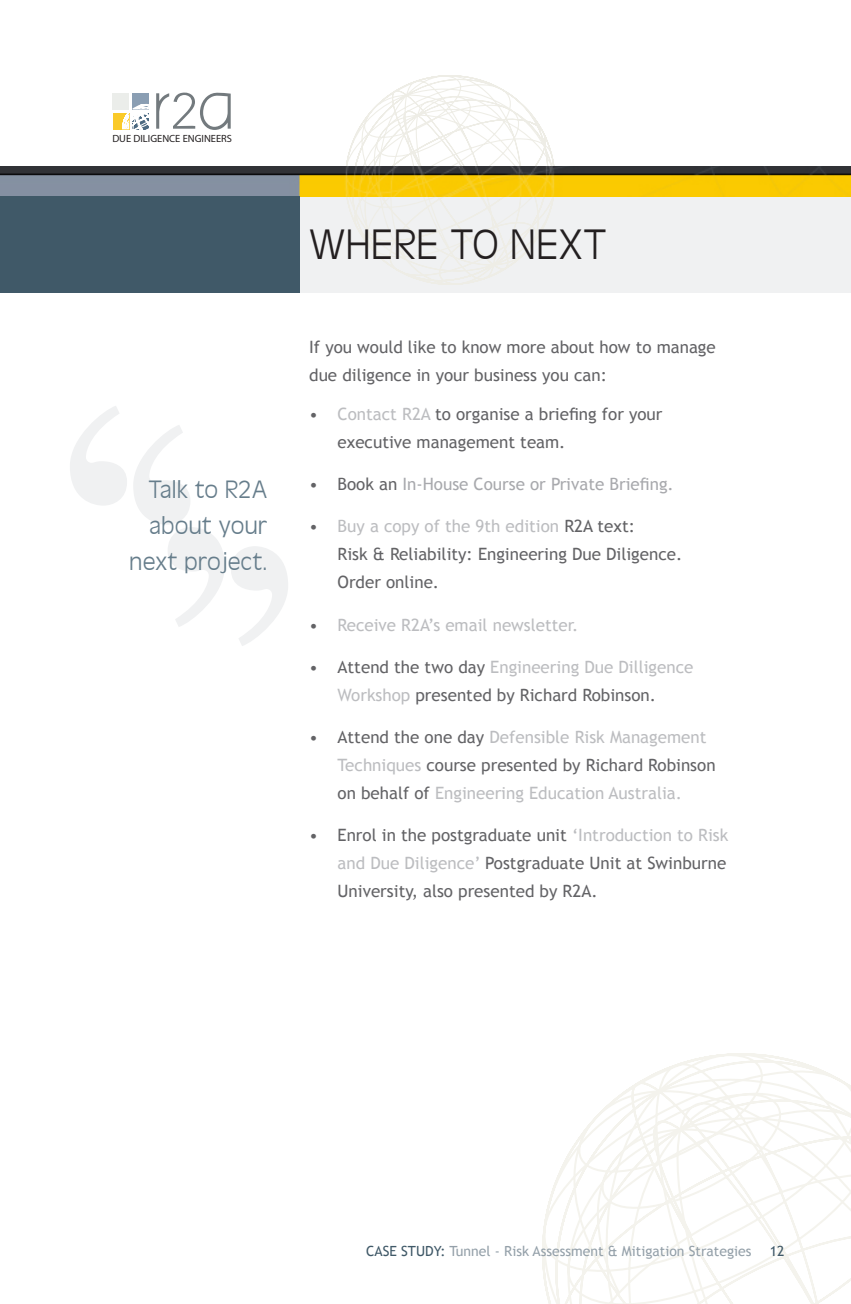
<style>
.page{position:relative;width:851px;height:1304px;background:#fff}
.page>*{position:absolute;margin:0;border:0;box-sizing:border-box;transform-origin:0 0}
.Heading_1_-_Section{font:44px "Antique Oli T Ligh";color:#231f20}
.t1{font:26px/36px "Antique Oli T Ligh";color:#667d8b;text-align:right}
.Body___point{font:17px/28px "Trebuchet MS";color:#636366}
.Body___point-2{font:17px/28px "Trebuchet MS";color:#bcbdc0}
.Body{font:17px/28px "Trebuchet MS";color:#636366}
.Body___point-3{font:17px "Trebuchet MS";color:#a8a9ad}
.t2{font:14px "Trebuchet MS";color:#94a0a9}
.t3{font:14px "Trebuchet MS";color:#405968}
.t4{font:condensed 10.4px "Frutiger";color:#231f20}
.s1{color:#bcbdc0}
.s2{color:#636366}
.s3{color:#405968}
</style>
<div class="page">
<svg style="left:542px;top:1053px;width:308px;height:251px"></svg>
<div style="left:299px;top:196px;width:551px;height:97px;background:#f0f1f2"></div>
<svg style="left:345px;top:75px;width:210px;height:210px"></svg>
<img style="left:0;top:167px;width:850px;height:29px">
<svg style="left:156px;top:93px;width:75px;height:37px"></svg>
<div style="left:113px;top:93px;width:16px;height:17px;background:#ebedea"></div>
<div style="left:113px;top:113px;width:16px;height:16px;background:#faca29"></div>
<div style="left:132px;top:93px;width:17px;height:17px;background:#8a9eb3"></div>
<svg style="left:122px;top:104px;width:27px;height:25px"></svg>
<div style="left:0;top:196px;width:299px;height:97px;background:#405968"></div>
<svg style="left:231px;top:546px;width:57px;height:100px"></svg>
<svg style="left:70px;top:406px;width:57px;height:99px"></svg>
<svg style="left:133px;top:425px;width:92px;height:202px"></svg>
<p class="t4" style="left:112px;top:134px;width:121px">DUE DILIGENCE ENGINEERS</p>
<p class="t1" style="left:129px;top:472px;width:140px">Talk to R2A about your next project.</p>
<p class="Heading_1_-_Section" style="left:309px;top:221px;width:299px">WHERE TO NEXT</p>
<p class="Body" style="left:309px;top:333px;width:408px">If you would like to know more about how to manage due diligence in your business you can:</p>
<p class="Body___point" style="left:337px;top:400px;width:326px;text-indent:-28px">• <span class="s1">Contact R2A</span> to organise a briefing for your executive management team.</p>
<p class="Body___point-3" style="left:309px;top:474px;width:366px"><span class="s2">• Book an</span> In-House Course or Private Briefing.</p>
<p class="Body___point" style="left:337px;top:513px;width:346px;text-indent:-28px">• <span class="s1">Buy a copy of the 9th edition</span> R2A text:<br>Risk &amp; Reliability: Engineering Due Diligence.<br>Order online.</p>
<p class="Body___point-2" style="left:309px;top:611px;width:271px"><span class="s2">•</span> Receive R2A’s email newsletter.</p>
<p class="Body___point" style="left:309px;top:653px;width:385px;text-align:center">• Attend the two day <span class="s1">Engineering Due Dilligence<br>Workshop</span> presented by Richard Robinson.</p>
<p class="Body___point-2" style="left:337px;top:723px;width:379px;text-indent:-28px"><span class="s2">• Attend the one day</span> Defensible Risk Management<br>Techniques <span class="s2">course presented by Richard Robinson on behalf of</span> Engineering Education Australia.</p>
<p class="Body___point" style="left:337px;top:821px;width:392px;text-align:justify;text-indent:-28px">• Enrol in the postgraduate unit <span class="s1">‘Introduction to Risk and Due Diligence’</span> Postgraduate Unit at Swinburne University, also presented by R2A.</p>
<p class="t2" style="left:366px;top:1243px;width:387px"><span class="s3">CASE STUDY:</span> Tunnel - Risk Assessment &amp; Mitigation Strategies</p>
<p class="t3" style="left:769px;top:1243px;width:16px">12</p>
</div>
